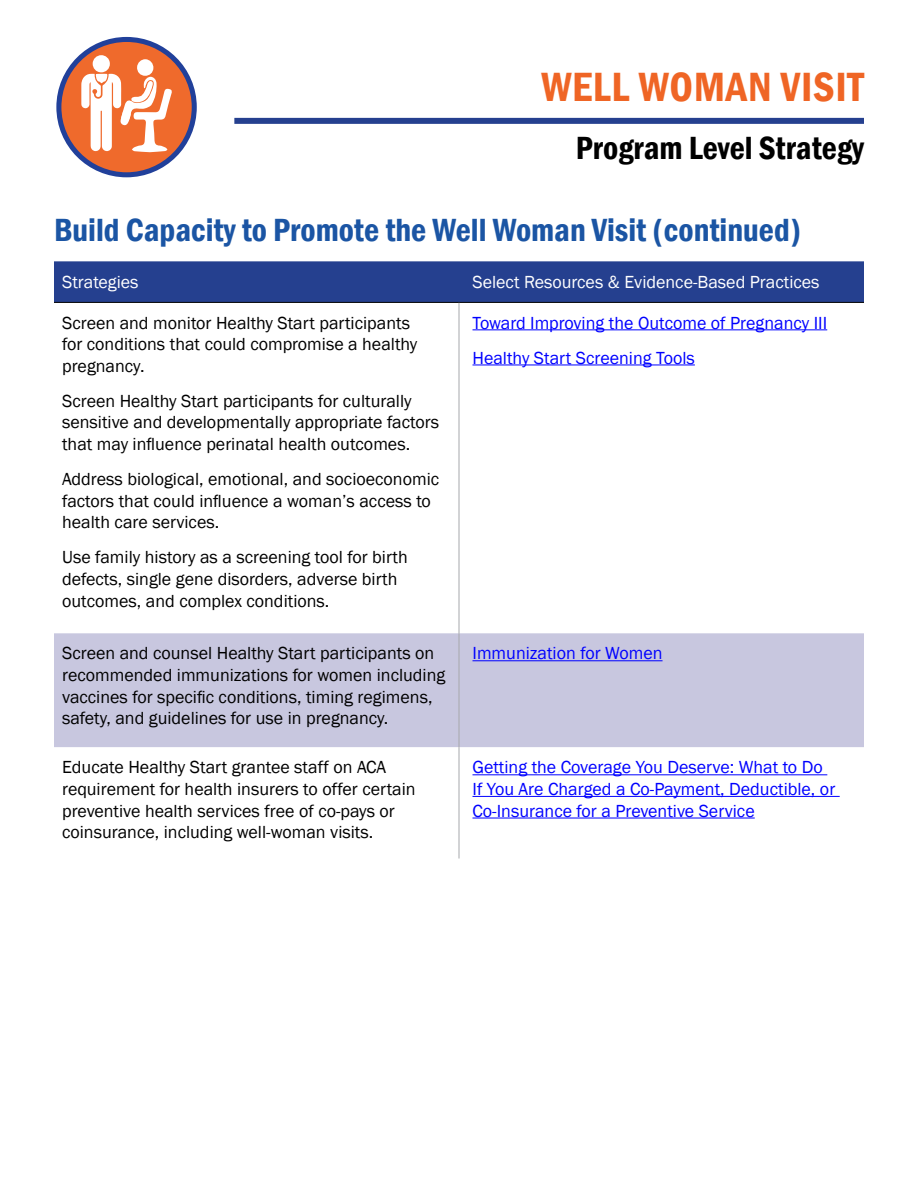
<style>
.page{position:relative;width:918px;height:1188px;background:#fff}
.page>*{position:absolute;margin:0;border:0;box-sizing:border-box;transform-origin:0 0}
.t1{font:600 condensed 42px "Franklin Gothic";letter-spacing:.015em;color:#ef6525}
.table_headings{font:600 condensed 33px "Franklin Gothic";color:#1b55a4}
.t2{font:600 condensed 33px "Franklin Gothic";color:#000}
.t3{font:18px/21.6px "Franklin Gothic";color:#000}
.hyperlinks{font:18px/21.6px "Franklin Gothic";color:#00f}
.t4{font:18px "Franklin Gothic";color:#fff}
</style>
<div class="page">
<div style="left:54px;top:261px;width:810px;height:41px;background:#25408f"></div>
<div style="left:54px;top:633px;width:810px;height:114px;background:#c8c7df"></div>
<svg style="left:458px;top:747px;width:382px;height:112px"></svg>
<hr style="left:54px;top:302px;width:405px;height:1px;background:#000">
<hr style="left:459px;top:302px;width:405px;height:1px;background:#000">
<hr style="left:459px;top:303px;width:1px;height:330px;background:#a7a9ac">
<hr style="left:459px;top:633px;width:1px;height:114px;background:#a7a9ac">
<hr style="left:459px;top:747px;width:1px;height:112px;background:#a7a9ac">
<div style="left:59px;top:39px;width:135px;height:136px;background:#ef6a2c;border-radius:50%"></div>
<div style="left:56px;top:37px;width:141px;height:140px;border:5px solid #21409a;border-radius:50%"></div>
<div style="left:93px;top:55px;width:17px;height:17px;background:#fff;border-radius:50%"></div>
<div style="left:137px;top:59px;width:17px;height:17px;background:#fff;border-radius:50%"></div>
<svg style="left:81px;top:73px;width:91px;height:79px"></svg>
<hr style="left:472px;top:329px;width:355px;height:1px;background:#00f">
<hr style="left:472px;top:365px;width:223px;height:1px;background:#00f">
<hr style="left:472px;top:660px;width:191px;height:1px;background:#00f">
<hr style="left:472px;top:774px;width:355px;height:1px;background:#00f">
<hr style="left:472px;top:796px;width:368px;height:1px;background:#00f">
<hr style="left:472px;top:818px;width:283px;height:1px;background:#00f">
<div style="left:234px;top:118px;width:630px;height:6px;background:#25408f"></div>
<p class="t1" style="left:541px;top:59px;width:324px">WELL WOMAN VISIT</p>
<p class="t2" style="left:576px;top:126px;width:290px">Program Level Strategy</p>
<p class="table_headings" style="left:54px;top:208px;width:749px">Build Capacity to Promote the Well Woman Visit (continued)</p>
<p class="t4" style="left:62px;top:271px;width:78px">Strategies</p>
<p class="t4" style="left:472px;top:271px;width:349px">Select Resources &amp; Evidence-Based Practices</p>
<p class="t3" style="left:62px;top:312px;width:357px">Screen and monitor Healthy Start participants for conditions that could compromise a healthy pregnancy.</p>
<p class="t3" style="left:62px;top:390px;width:379px">Screen Healthy Start participants for culturally sensitive and developmentally appropriate factors that may influence perinatal health outcomes.</p>
<p class="t3" style="left:62px;top:469px;width:379px">Address biological, emotional, and socioeconomic factors that could influence a woman’s access to health care services.</p>
<p class="t3" style="left:62px;top:547px;width:347px">Use family history as a screening tool for birth defects, single gene disorders, adverse birth outcomes, and complex conditions.</p>
<p class="hyperlinks" style="left:472px;top:312px;width:356px">Toward Improving the Outcome of Pregnancy III</p>
<p class="hyperlinks" style="left:472px;top:347px;width:224px">Healthy Start Screening Tools</p>
<p class="t3" style="left:62px;top:643px;width:385px">Screen and counsel Healthy Start participants on recommended immunizations for women including vaccines for specific conditions, timing regimens, safety, and guidelines for use in pregnancy.</p>
<p class="hyperlinks" style="left:472px;top:643px;width:192px">Immunization for Women</p>
<p class="t3" style="left:62px;top:757px;width:355px">Educate Healthy Start grantee staff on ACA requirement for health insurers to offer certain preventive health services free of co-pays or coinsurance, including well-woman visits.</p>
<p class="hyperlinks" style="left:472px;top:757px;width:364px">Getting the Coverage You Deserve: What to Do<br>If You Are Charged a Co-Payment, Deductible, or<br>Co-Insurance for a Preventive Service</p>
</div>
